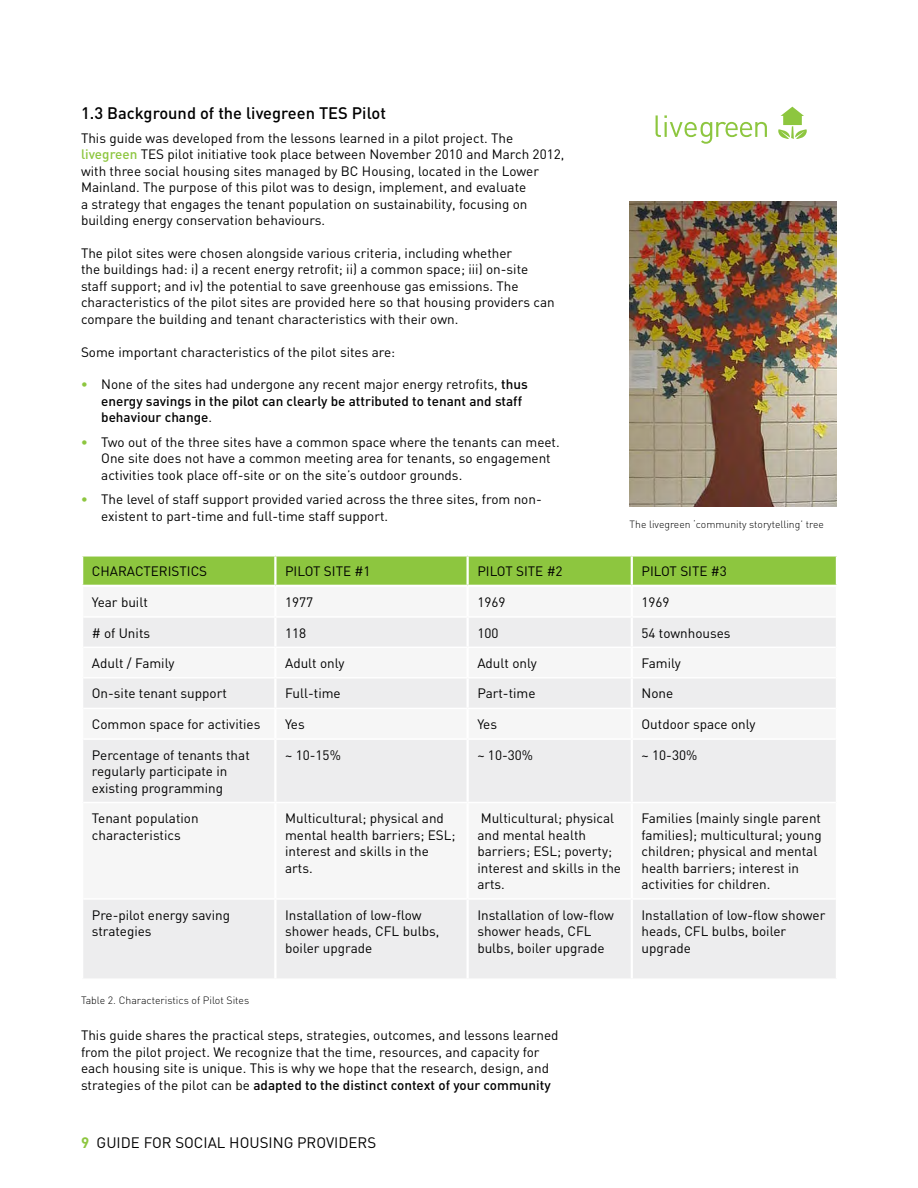
<style>
.page{position:relative;width:918px;height:1188px;background:#fff}
.page>*{position:absolute;margin:0;border:0;box-sizing:border-box;transform-origin:0 0}
.Header_3{font:500 16.5px "DIN";color:#000}
.t1{font:15px "DIN";color:#000}
.Body{font:13.5px/16.5px "DIN";color:#000}
.Table_-_Body{font:13.5px/16.5px "DIN";color:#000}
.Bullet_-_Points{font:13.5px/16.5px "DIN";color:#000}
.Bullet_-_Points-2{font:500 13.5px/16.5px "DIN";color:#000}
.Table_-_Header{font:13.5px "DIN";color:#000}
.t2{font:300 10.5px "DIN";color:#000}
.FH_Caption{font:300 10.35px "DIN";color:#000}
.s1{font-weight:500;color:#8dc63f}
.s2{font-weight:700;color:#8dc63f}
.s3{font-weight:400}
.s4{font-weight:500}
</style>
<div class="page">
<svg style="left:656px;top:115px;width:111px;height:29px"></svg>
<svg style="left:778px;top:107px;width:29px;height:32px"></svg>
<div style="left:83px;top:557px;width:753px;height:28px;background:#8dc63f"></div>
<svg style="left:83px;top:618px;width:753px;height:360px;fill:#ededee"></svg>
<hr style="left:274px;top:557px;width:3px;height:28px;background:#fff">
<hr style="left:467px;top:557px;width:2px;height:28px;background:#fff">
<hr style="left:631px;top:557px;width:2px;height:28px;background:#fff">
<hr style="left:274px;top:618px;width:3px;height:29px;background:#fff">
<hr style="left:467px;top:618px;width:2px;height:29px;background:#fff">
<hr style="left:631px;top:618px;width:2px;height:29px;background:#fff">
<hr style="left:274px;top:648px;width:3px;height:29px;background:#fff">
<hr style="left:467px;top:648px;width:2px;height:29px;background:#fff">
<hr style="left:631px;top:648px;width:2px;height:29px;background:#fff">
<hr style="left:274px;top:679px;width:3px;height:29px;background:#fff">
<hr style="left:467px;top:679px;width:2px;height:29px;background:#fff">
<hr style="left:631px;top:679px;width:2px;height:29px;background:#fff">
<hr style="left:274px;top:709px;width:3px;height:29px;background:#fff">
<hr style="left:467px;top:709px;width:2px;height:29px;background:#fff">
<hr style="left:631px;top:709px;width:2px;height:29px;background:#fff">
<hr style="left:274px;top:740px;width:3px;height:62px;background:#fff">
<hr style="left:467px;top:740px;width:2px;height:62px;background:#fff">
<hr style="left:631px;top:740px;width:2px;height:62px;background:#fff">
<hr style="left:274px;top:803px;width:3px;height:95px;background:#fff">
<hr style="left:467px;top:803px;width:2px;height:95px;background:#fff">
<hr style="left:631px;top:803px;width:2px;height:95px;background:#fff">
<hr style="left:274px;top:900px;width:3px;height:78px;background:#fff">
<hr style="left:467px;top:900px;width:2px;height:78px;background:#fff">
<hr style="left:631px;top:900px;width:2px;height:78px;background:#fff">
<hr style="left:83px;top:647px;width:192px;height:1px;background:#fff">
<hr style="left:275px;top:647px;width:193px;height:1px;background:#fff">
<hr style="left:468px;top:647px;width:164px;height:1px;background:#fff">
<hr style="left:632px;top:647px;width:204px;height:1px;background:#fff">
<hr style="left:83px;top:677px;width:192px;height:2px;background:#fff">
<hr style="left:275px;top:677px;width:193px;height:2px;background:#fff">
<hr style="left:468px;top:677px;width:164px;height:2px;background:#fff">
<hr style="left:632px;top:677px;width:204px;height:2px;background:#fff">
<hr style="left:83px;top:708px;width:192px;height:1px;background:#fff">
<hr style="left:275px;top:708px;width:193px;height:1px;background:#fff">
<hr style="left:468px;top:708px;width:164px;height:1px;background:#fff">
<hr style="left:632px;top:708px;width:204px;height:1px;background:#fff">
<hr style="left:83px;top:738px;width:192px;height:2px;background:#fff">
<hr style="left:275px;top:738px;width:193px;height:2px;background:#fff">
<hr style="left:468px;top:738px;width:164px;height:2px;background:#fff">
<hr style="left:632px;top:738px;width:204px;height:2px;background:#fff">
<hr style="left:83px;top:802px;width:192px;height:1px;background:#fff">
<hr style="left:275px;top:802px;width:193px;height:1px;background:#fff">
<hr style="left:468px;top:802px;width:164px;height:1px;background:#fff">
<hr style="left:632px;top:802px;width:204px;height:1px;background:#fff">
<hr style="left:83px;top:898px;width:192px;height:2px;background:#fff">
<hr style="left:275px;top:898px;width:193px;height:2px;background:#fff">
<hr style="left:468px;top:898px;width:164px;height:2px;background:#fff">
<hr style="left:632px;top:898px;width:204px;height:2px;background:#fff">
<img style="left:630px;top:202px;width:207px;height:304px">
<p class="Header_3" style="left:81px;top:102px;width:306px">1.3 Background of the livegreen TES Pilot</p>
<p class="Body" style="left:81px;top:129px;width:485px">This guide was developed from the lessons learned in a pilot project. The <span class="s1">livegreen</span> TES pilot initiative took place between November 2010 and March 2012, with three social housing sites managed by BC Housing, located in the Lower Mainland. The purpose of this pilot was to design, implement, and evaluate<br>a strategy that engages the tenant population on sustainability, focusing on building energy conservation behaviours.</p>
<p class="Body" style="left:81px;top:245px;width:475px">The pilot sites were chosen alongside various criteria, including whether<br>the buildings had: i) a recent energy retrofit; ii) a common space; iii) on-site staff support; and iv) the potential to save greenhouse gas emissions. The characteristics of the pilot sites are provided here so that housing providers can compare the building and tenant characteristics with their own.</p>
<p class="Body" style="left:81px;top:343px;width:316px">Some important characteristics of the pilot sites are:</p>
<p class="Bullet_-_Points-2" style="left:101px;top:376px;width:428px;text-indent:-20px"><span class="s2">•</span> <span class="s3">None of the sites had undergone any recent major energy retrofits,</span> thus energy savings in the pilot can clearly be attributed to tenant and staff behaviour change<span class="s3">.</span></p>
<p class="Bullet_-_Points" style="left:101px;top:434px;width:460px;text-indent:-20px"><span class="s2">•</span> Two out of the three sites have a common space where the tenants can meet.<br>One site does not have a common meeting area for tenants, so engagement activities took place off-site or on the site’s outdoor grounds.</p>
<p class="Bullet_-_Points" style="left:101px;top:491px;width:442px;text-indent:-20px"><span class="s2">•</span> The level of staff support provided varied across the three sites, from non&shy;existent to part-time and full-time staff support.</p>
<p class="FH_Caption" style="left:630px;top:518px;width:196px">The livegreen ‘community storytelling’ tree</p>
<p class="Table_-_Header" style="left:92px;top:563px;width:117px">CHARACTERISTICS</p>
<p class="Table_-_Header" style="left:285px;top:563px;width:87px">PILOT SITE #1</p>
<p class="Table_-_Header" style="left:477px;top:563px;width:87px">PILOT SITE #2</p>
<p class="Table_-_Header" style="left:642px;top:563px;width:87px">PILOT SITE #3</p>
<p class="Table_-_Body" style="left:92px;top:593px;width:58px">Year built</p>
<p class="Table_-_Body" style="left:285px;top:593px;width:30px">1977</p>
<p class="Table_-_Body" style="left:477px;top:593px;width:30px">1969</p>
<p class="Table_-_Body" style="left:642px;top:593px;width:30px">1969</p>
<p class="Table_-_Body" style="left:92px;top:624px;width:60px"># of Units</p>
<p class="Table_-_Body" style="left:285px;top:624px;width:23px">118</p>
<p class="Table_-_Body" style="left:477px;top:624px;width:23px">100</p>
<p class="Table_-_Body" style="left:642px;top:624px;width:91px">54 townhouses</p>
<p class="Table_-_Body" style="left:92px;top:655px;width:84px">Adult / Family</p>
<p class="Table_-_Body" style="left:285px;top:655px;width:61px">Adult only</p>
<p class="Table_-_Body" style="left:477px;top:655px;width:61px">Adult only</p>
<p class="Table_-_Body" style="left:642px;top:655px;width:41px">Family</p>
<p class="Table_-_Body" style="left:92px;top:685px;width:137px">On-site tenant support</p>
<p class="Table_-_Body" style="left:285px;top:685px;width:57px">Full-time</p>
<p class="Table_-_Body" style="left:477px;top:685px;width:60px">Part-time</p>
<p class="Table_-_Body" style="left:642px;top:685px;width:33px">None</p>
<p class="Table_-_Body" style="left:92px;top:716px;width:170px">Common space for activities</p>
<p class="Table_-_Body" style="left:285px;top:716px;width:21px">Yes</p>
<p class="Table_-_Body" style="left:477px;top:716px;width:21px">Yes</p>
<p class="Table_-_Body" style="left:642px;top:716px;width:116px">Outdoor space only</p>
<p class="Table_-_Body" style="left:92px;top:746px;width:159px">Percentage of tenants that regularly participate in existing programming</p>
<p class="Table_-_Body" style="left:285px;top:746px;width:57px">~ 10-15%</p>
<p class="Table_-_Body" style="left:477px;top:746px;width:57px">~ 10-30%</p>
<p class="Table_-_Body" style="left:642px;top:746px;width:57px">~ 10-30%</p>
<p class="Table_-_Body" style="left:92px;top:810px;width:108px">Tenant population characteristics</p>
<p class="Table_-_Body" style="left:285px;top:810px;width:172px">Multicultural; physical and mental health barriers; ESL; interest and skills in the arts.</p>
<p class="Table_-_Body" style="left:477px;top:810px;width:145px">Multicultural; physical and mental health barriers; ESL; poverty; interest and skills in the arts.</p>
<p class="Table_-_Body" style="left:642px;top:810px;width:182px">Families (mainly single parent families); multicultural; young children; physical and mental health barriers; interest in activities for children.</p>
<p class="Table_-_Body" style="left:92px;top:906px;width:140px">Pre-pilot energy saving strategies</p>
<p class="Table_-_Body" style="left:285px;top:906px;width:156px">Installation of low-flow shower heads, CFL bulbs, boiler upgrade</p>
<p class="Table_-_Body" style="left:477px;top:906px;width:138px">Installation of low-flow shower heads, CFL bulbs, boiler upgrade</p>
<p class="Table_-_Body" style="left:642px;top:906px;width:185px">Installation of low-flow shower heads, CFL bulbs, boiler upgrade</p>
<p class="t2" style="left:81px;top:994px;width:170px">Table 2. Characteristics of Pilot Sites</p>
<p class="Body" style="left:81px;top:1027px;width:479px">This guide shares the practical steps, strategies, outcomes, and lessons learned from the pilot project. We recognize that the time, resources, and capacity for each housing site is unique. This is why we hope that the research, design, and strategies of the pilot can be <span class="s4">adapted to the distinct context of your community</span></p>
<p class="t1" style="left:81px;top:1134px;width:297px"><span class="s2">9</span> GUIDE FOR SOCIAL HOUSING PROVIDERS</p>
</div>
